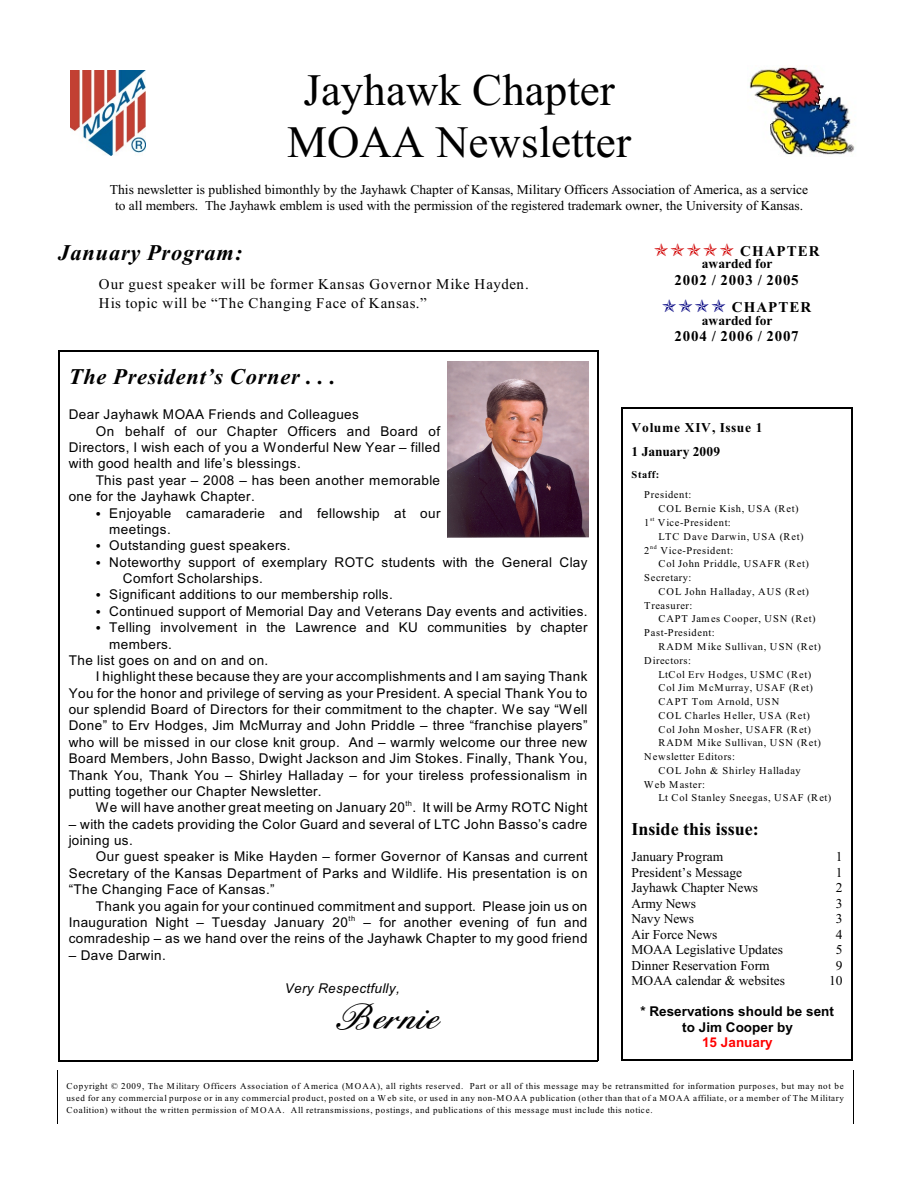
<style>
.page{position:relative;width:918px;height:1188px;background:#fff}
.page>*{position:absolute;margin:0;border:0;box-sizing:border-box;transform-origin:0 0}
.t1{font:44.85px/51.9px "Times New Roman";color:#000;text-align:center}
.t2{font:700 28.5px "Bix Antique Script Hmk";letter-spacing:.02em;color:#000}
.t3{font:italic 700 22.35px "Times New Roman";letter-spacing:.04em;color:#000}
.t4{font:700 18px "Times New Roman";color:#000}
.t5{font:15px/18.9px "Times New Roman";letter-spacing:.04em;color:#000}
.t6{font:700 15px/27.6px "Times New Roman";letter-spacing:.055em;color:#000}
.t7{font:13.5px/16.4px "Arial";letter-spacing:.035em;color:#000}
.t8{font:13.5px/15.5px "Times New Roman";color:#000;text-align:center}
.t9{font:700 13.5px/15.6px "Arial";letter-spacing:.005em;color:#000;text-align:center}
.t10{font:700 13.5px/24.5px "Times New Roman";letter-spacing:.035em;color:#000}
.t11{font:700 13.5px "Times New Roman";color:#000}
.t12{font:italic 13.5px "Arial";letter-spacing:.035em;color:#000}
.t13{font:700 13.5px "Arial";color:#f00}
.t14{font:10.5px/13.6px "Times New Roman";letter-spacing:.06em;color:#000}
.t15{font:10.5px "Times New Roman";letter-spacing:.08em;color:#000}
.t16{font:10.5px "Times New Roman";letter-spacing:.085em;color:#000}
.t17{font:700 10.5px "Times New Roman";letter-spacing:.05em;color:#000}
.t18{font:9px/12px "Times New Roman";letter-spacing:.06em;color:#000;text-align:justify}
.t19{font:7.5px "Arial";color:#000}
.t20{font:6px "Times New Roman";color:#000}
</style>
<div class="page">
<img style="left:749px;top:65px;width:106px;height:90px">
<img style="left:70px;top:70px;width:76px;height:85px">
<hr style="left:621px;top:407px;width:1px;height:653px;background:#000">
<hr style="left:852px;top:407px;width:1px;height:653px;background:#000">
<hr style="left:621px;top:407px;width:232px;height:2px;background:#000">
<hr style="left:621px;top:1059px;width:232px;height:2px;background:#000">
<img style="left:447px;top:361px;width:141px;height:176px">
<hr style="left:58px;top:351px;width:2px;height:710px;background:#000">
<hr style="left:597px;top:351px;width:1px;height:710px;background:#000">
<hr style="left:58px;top:351px;width:540px;height:1px;background:#000">
<hr style="left:58px;top:1060px;width:540px;height:1px;background:#000">
<h1 class="t1" style="left:287px;top:68px;width:345px">Jayhawk Chapter<br>MOAA Newsletter</h1>
<p class="t8" style="left:110px;top:183px;width:700px">This newsletter is published bimonthly by the Jayhawk Chapter of Kansas, Military Officers Association of America, as a service to all members. The Jayhawk emblem is used with the permission of the registered trademark owner, the University of Kansas.</p>
<h3 class="t3" style="left:58px;top:245px;width:186px">January Program:</h3>
<p class="t5" style="left:99px;top:276px;width:431px">Our guest speaker will be former Kansas Governor Mike Hayden.<br>His topic will be “The Changing Face of Kansas.”</p>
<h3 class="t3" style="left:69px;top:368px;width:269px">The President’s Corner . . .</h3>
<p class="t7" style="left:69px;top:408px;width:292px">Dear Jayhawk MOAA Friends and Colleagues</p>
<p class="t7" style="left:96px;top:424px;width:346px">On behalf of our Chapter Officers and Board of</p>
<p class="t7" style="left:69px;top:440px;width:373px">Directors, I wish each of you a Wonderful New Year – filled</p>
<p class="t7" style="left:69px;top:457px;width:234px">with good health and life’s blessings.</p>
<p class="t7" style="left:96px;top:473px;width:346px">This past year – 2008 – has been another memorable</p>
<p class="t7" style="left:69px;top:489px;width:187px">one for the Jayhawk Chapter.</p>
<p class="t7" style="left:109px;top:506px;width:333px">Enjoyable camaraderie and fellowship at our</p>
<p class="t7" style="left:109px;top:522px;width:63px">meetings.</p>
<p class="t7" style="left:109px;top:539px;width:183px">Outstanding guest speakers.</p>
<p class="t7" style="left:109px;top:555px;width:480px">Noteworthy support of exemplary ROTC students with the General Clay</p>
<p class="t7" style="left:123px;top:571px;width:142px">Comfort Scholarships.</p>
<p class="t7" style="left:109px;top:588px;width:285px">Significant additions to our membership rolls.</p>
<p class="t7" style="left:109px;top:604px;width:480px">Continued support of Memorial Day and Veterans Day events and activities.</p>
<p class="t7" style="left:109px;top:620px;width:480px">Telling involvement in the Lawrence and KU communities by chapter</p>
<p class="t7" style="left:109px;top:637px;width:64px">members.</p>
<p class="t7" style="left:69px;top:653px;width:201px">The list goes on and on and on.</p>
<p class="t7" style="left:96px;top:670px;width:493px">I highlight these because they are your accomplishments and I am saying Thank</p>
<p class="t7" style="left:69px;top:686px;width:520px">You for the honor and privilege of serving as your President. A special Thank You to</p>
<p class="t7" style="left:69px;top:702px;width:520px">our splendid Board of Directors for their commitment to the chapter. We say “Well</p>
<p class="t7" style="left:69px;top:719px;width:520px">Done” to Erv Hodges, Jim McMurray and John Priddle – three “franchise players”</p>
<p class="t7" style="left:69px;top:735px;width:520px">who will be missed in our close knit group. And – warmly welcome our three new</p>
<p class="t7" style="left:69px;top:752px;width:520px">Board Members, John Basso, Dwight Jackson and Jim Stokes. Finally, Thank You,</p>
<p class="t7" style="left:69px;top:768px;width:520px">Thank You, Thank You – Shirley Halladay – for your tireless professionalism in</p>
<p class="t7" style="left:69px;top:784px;width:254px">putting together our Chapter Newsletter.</p>
<p class="t7" style="left:96px;top:801px;width:493px">We will have another great meeting on January 20 . It will be Army ROTC Night</p>
<p class="t19" style="left:405px;top:801px;width:8px">th</p>
<p class="t7" style="left:69px;top:817px;width:520px">– with the cadets providing the Color Guard and several of LTC John Basso’s cadre joining us.</p>
<p class="t7" style="left:69px;top:850px;width:520px;text-align:justify;text-indent:27px">Our guest speaker is Mike Hayden – former Governor of Kansas and current Secretary of the Kansas Department of Parks and Wildlife. His presentation is on “The Changing Face of Kansas.”</p>
<p class="t7" style="left:69px;top:899px;width:520px;text-align:right">Thank you again for your continued commitment and support. Please join us on<br>Inauguration Night – Tuesday January 20 – for another evening of fun and</p>
<p class="t19" style="left:349px;top:916px;width:8px">th</p>
<p class="t7" style="left:69px;top:932px;width:520px">comradeship – as we hand over the reins of the Jayhawk Chapter to my good friend</p>
<p class="t7" style="left:69px;top:948px;width:98px">– Dave Darwin.</p>
<p class="t12" style="left:285px;top:983px;width:116px">Very Respectfully,</p>
<h2 class="t2" style="left:339px;top:1001px;width:102px">Bernie</h2>
<p class="t6" style="left:740px;top:239px;width:81px">CHAPTER</p>
<p class="t11" style="left:702px;top:259px;width:72px">awarded for</p>
<p class="t6" style="left:732px;top:268px;width:81px;text-indent:-57px">2002 / 2003 / 2005<br>CHAPTER</p>
<p class="t11" style="left:702px;top:316px;width:72px">awarded for</p>
<p class="t6" style="left:675px;top:324px;width:126px">2004 / 2006 / 2007</p>
<p class="t10" style="left:631px;top:416px;width:132px">Volume XIV, Issue 1<br>1 January 2009</p>
<p class="t17" style="left:631px;top:471px;width:29px">Staff:</p>
<p class="t14" style="left:644px;top:489px;width:49px">President:</p>
<p class="t15" style="left:658px;top:505px;width:142px">COL Bernie Kish, USA (Ret)</p>
<p class="t14" style="left:644px;top:517px;width:88px">1 Vice-President:</p>
<p class="t20" style="left:650px;top:517px;width:6px">st</p>
<p class="t14" style="left:644px;top:530px;width:161px;text-indent:14px">LTC Dave Darwin, USA (Ret)<br>2 Vice-President:</p>
<p class="t20" style="left:650px;top:545px;width:8px">nd</p>
<p class="t14" style="left:644px;top:558px;width:166px;text-indent:14px">Col John Priddle, USAFR (Ret)<br>Secretary:</p>
<p class="t14" style="left:644px;top:586px;width:166px;text-indent:14px">COL John Halladay, AUS (Ret)<br>Treasurer:</p>
<p class="t14" style="left:644px;top:613px;width:173px;text-indent:14px">CAPT James Cooper, USN (Ret)<br>Past-President:</p>
<p class="t14" style="left:644px;top:641px;width:178px;text-indent:14px">RADM Mike Sullivan, USN (Ret)<br>Directors:</p>
<p class="t14" style="left:658px;top:668px;width:154px">LtCol Erv Hodges, USMC (Ret)</p>
<p class="t14" style="left:658px;top:682px;width:156px">Col Jim McMurray, USAF (Ret)</p>
<p class="t16" style="left:658px;top:698px;width:122px">CAPT Tom Arnold, USN</p>
<p class="t14" style="left:658px;top:709px;width:153px">COL Charles Heller, USA (Ret)</p>
<p class="t14" style="left:658px;top:723px;width:154px">Col John Mosher, USAFR (Ret)</p>
<p class="t14" style="left:658px;top:737px;width:164px">RADM Mike Sullivan, USN (Ret)</p>
<p class="t14" style="left:644px;top:751px;width:92px">Newsletter Editors:</p>
<p class="t14" style="left:658px;top:764px;width:144px">COL John &amp; Shirley Halladay</p>
<p class="t14" style="left:644px;top:778px;width:63px">Web Master:</p>
<p class="t14" style="left:658px;top:792px;width:174px">Lt Col Stanley Sneegas, USAF (Ret)</p>
<h3 class="t4" style="left:631px;top:822px;width:129px">Inside this issue:</h3>
<p class="t8" style="left:631px;top:851px;width:93px">January Program</p>
<p class="t8" style="left:836px;top:851px;width:8px">1</p>
<p class="t8" style="left:631px;top:866px;width:112px">President’s Message</p>
<p class="t8" style="left:836px;top:866px;width:8px">1</p>
<p class="t8" style="left:631px;top:881px;width:128px">Jayhawk Chapter News</p>
<p class="t8" style="left:836px;top:881px;width:8px">2</p>
<p class="t8" style="left:631px;top:897px;width:66px">Army News</p>
<p class="t8" style="left:836px;top:897px;width:8px">3</p>
<p class="t8" style="left:631px;top:912px;width:64px">Navy News</p>
<p class="t8" style="left:836px;top:912px;width:8px">3</p>
<p class="t8" style="left:631px;top:928px;width:87px">Air Force News</p>
<p class="t8" style="left:836px;top:928px;width:8px">4</p>
<p class="t8" style="left:631px;top:943px;width:153px">MOAA Legislative Updates</p>
<p class="t8" style="left:836px;top:943px;width:8px">5</p>
<p class="t8" style="left:631px;top:959px;width:140px">Dinner Reservation Form</p>
<p class="t8" style="left:836px;top:959px;width:8px">9</p>
<p class="t8" style="left:631px;top:974px;width:155px">MOAA calendar &amp; websites</p>
<p class="t8" style="left:829px;top:974px;width:15px">10</p>
<p class="t9" style="left:640px;top:1005px;width:195px">* Reservations should be sent to Jim Cooper by</p>
<p class="t13" style="left:702px;top:1038px;width:72px">15 January</p>
<p class="t18" style="left:67px;top:1081px;width:779px">Copyright © 2009, The Military Officers Association of America (MOAA), all rights reserved. Part or all of this message may be retransmitted for information purposes, but may not be used for any commercial purpose or in any commercial product, posted on a Web site, or used in any non-MOAA publication (other than that of a MOAA affiliate, or a member of The Military Coalition) without the written permission of MOAA. All retransmissions, postings, and publications of this message must include this notice.</p>
</div>
